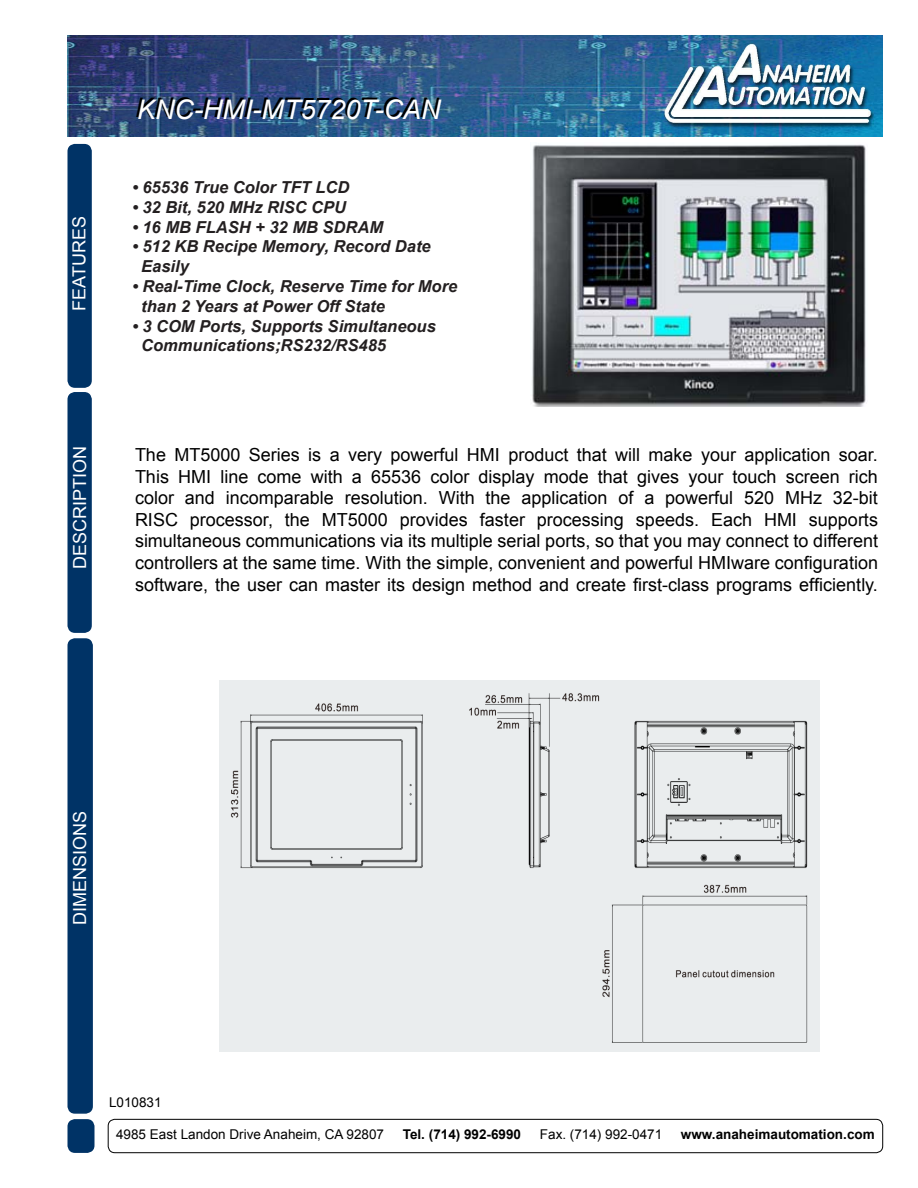
<style>
.page{position:relative;width:918px;height:1188px;background:#fff}
.page>*{position:absolute;margin:0;border:0;box-sizing:border-box;transform-origin:0 0}
.t1{font:italic 27px "Arial";color:#fff}
.t2{font:18px/21.6px "Arial";color:#000;text-align:justify}
.t3{font:18px "Arial";color:#fff}
.t4{font:italic 700 16.5px/19.8px "Arial";color:#231f20}
.t5{font:13.5px "Arial";color:#000}
.t6{font:700 13.5px "Arial";color:#000}
</style>
<div class="page">
<img style="left:68px;top:35px;width:815px;height:101px">
<div style="left:68px;top:393px;width:23px;height:239px;background:#036;border-radius:7px"></div>
<div style="left:68px;top:392px;width:24px;height:241px;border:2px solid #036;border-radius:7px"></div>
<div style="left:68px;top:145px;width:23px;height:242px;background:#036;border-radius:7px"></div>
<div style="left:68px;top:144px;width:24px;height:244px;border:2px solid #036;border-radius:7px"></div>
<div style="left:68px;top:1120px;width:26px;height:32px;background:#036;border-radius:7px"></div>
<div style="left:68px;top:1119px;width:26px;height:34px;border:2px solid #036;border-radius:7px"></div>
<div style="left:108px;top:1119px;width:775px;height:34px;border:1px solid #000;border-radius:7px"></div>
<div style="left:68px;top:639px;width:24px;height:474px;background:#036;border-radius:7px"></div>
<div style="left:68px;top:638px;width:25px;height:476px;border:2px solid #036;border-radius:7px"></div>
<img style="left:219px;top:680px;width:601px;height:372px">
<img style="left:532px;top:144px;width:334px;height:263px">
<p class="t3" style="left:67px;top:311px;width:96px;rotate:-90deg">FEATURES</p>
<p class="t3" style="left:68px;top:569px;width:125px;rotate:-90deg">DESCRIPTION</p>
<h1 class="t1" style="left:137px;top:92px;width:305px">KNC-HMI-MT5720T-CAN</h1>
<p class="t4" style="left:132px;top:178px;width:219px">• 65536 True Color TFT LCD</p>
<p class="t4" style="left:132px;top:198px;width:215px">• 32 Bit, 520 MHz RISC CPU</p>
<p class="t4" style="left:132px;top:217px;width:253px">• 16 MB FLASH + 32 MB SDRAM</p>
<p class="t4" style="left:141px;top:237px;width:291px;text-indent:-9px">• 512 KB Recipe Memory, Record Date<br>Easily</p>
<p class="t4" style="left:141px;top:277px;width:318px;text-indent:-9px">• Real-Time Clock, Reserve Time for More than 2 Years at Power Off State</p>
<p class="t4" style="left:141px;top:316px;width:296px;text-indent:-9px">• 3 COM Ports, Supports Simultaneous<br>Communications;RS232/RS485</p>
<p class="t2" style="left:135px;top:444px;width:745px">The MT5000 Series is a very powerful HMI product that will make your application soar.<br>This HMI line come with a 65536 color display mode that gives your touch screen rich color and incomparable resolution. With the application of a powerful 520 MHz 32-bit RISC processor, the MT5000 provides faster processing speeds. Each HMI supports simultaneous communications via its multiple serial ports, so that you may connect to different controllers at the same time. With the simple, convenient and powerful HMIware configuration software, the user can master its design method and create first-class programs efficiently.</p>
<p class="t3" style="left:68px;top:925px;width:116px;rotate:-90deg">DIMENSIONS</p>
<p class="t5" style="left:109px;top:1094px;width:54px">L010831</p>
<p class="t5" style="left:116px;top:1125px;width:269px">4985 East Landon Drive Anaheim, CA 92807</p>
<p class="t6" style="left:403px;top:1125px;width:120px">Tel. (714) 992-6990</p>
<p class="t5" style="left:540px;top:1125px;width:124px">Fax. (714) 992-0471</p>
<p class="t6" style="left:681px;top:1125px;width:195px">www.anaheimautomation.com</p>
</div>
